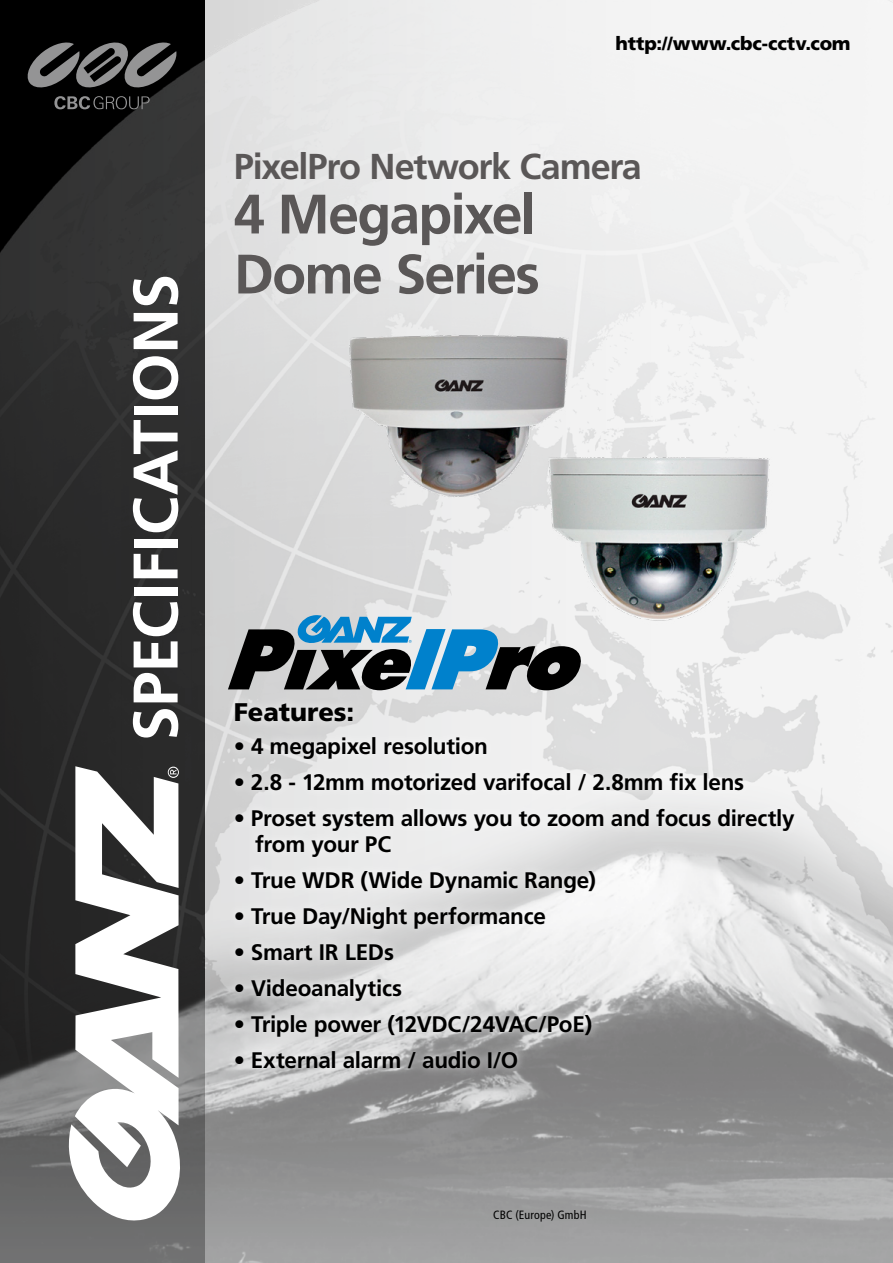
<style>
.page{position:relative;width:893px;height:1263px;background:#fff}
.page>*{position:absolute;margin:0;border:0;box-sizing:border-box;transform-origin:0 0}
.t1{font:700 63px "Frutiger LT Pro";letter-spacing:-.005em;color:#fff}
.t2{font:700 55.5px/60px "Frutiger LT Pro";letter-spacing:-.035em;color:#5a5757}
.t3{font:700 36px "Frutiger LT Pro";letter-spacing:-.03em;color:#5a5757}
.t4{font:900 25.5px "Frutiger LT Pro";letter-spacing:-.005em;color:#000}
.t5{font:700 22.5px/25.5px "Frutiger LT Pro";letter-spacing:-.015em;color:#000}
.t6{font:900 18.75px "Frutiger LT Pro";color:#000}
.t7{font:condensed 12px "Frutiger LT Pro";letter-spacing:.01em;color:#000}
</style>
<div class="page">
<img style="left:204px;top:0;width:689px;height:1263px">
<svg style="left:0;top:0;width:204px;height:1263px;background:#303030"></svg>
<div style="left:226px;top:693px;width:577px;height:384px;background:#fff;opacity:.75"></div>
<svg style="left:228px;top:615px;width:356px;height:75px;background:#607c8d"></svg>
<img style="left:332px;top:320px;width:256px;height:194px">
<img style="left:527px;top:433px;width:264px;height:210px">
<svg style="left:54px;top:96px;width:96px;height:13px"></svg>
<svg style="left:24px;top:40px;width:154px;height:50px;background:#424243"></svg>
<svg style="left:68px;top:766px;width:115px;height:460px"></svg>
<svg style="left:168px;top:767px;width:11px;height:11px"></svg>
<h1 class="t1" style="left:119px;top:741px;width:469px;rotate:-90deg">SPECIFICATIONS</h1>
<p class="t6" style="left:616px;top:32px;width:237px">http://www.cbc-cctv.com</p>
<h3 class="t3" style="left:234px;top:146px;width:409px">PixelPro Network Camera</h3>
<h2 class="t2" style="left:234px;top:184px;width:308px">4 Megapixel<br>Dome Series</h2>
<p class="t4" style="left:234px;top:696px;width:122px">Features:</p>
<p class="t5" style="left:234px;top:734px;width:256px">• 4 megapixel resolution</p>
<p class="t5" style="left:234px;top:770px;width:512px">• 2.8 - 12mm motorized varifocal / 2.8mm fix lens</p>
<p class="t5" style="left:255px;top:806px;width:541px;text-indent:-21px">• Proset system allows you to zoom and focus directly from your PC</p>
<p class="t5" style="left:234px;top:867px;width:364px">• True WDR (Wide Dynamic Range)</p>
<p class="t5" style="left:234px;top:903px;width:314px">• True Day/Night performance</p>
<p class="t5" style="left:234px;top:939px;width:162px">• Smart IR LEDs</p>
<p class="t5" style="left:234px;top:975px;width:170px">• Videoanalytics</p>
<p class="t5" style="left:234px;top:1011px;width:360px">• Triple power (12VDC/24VAC/PoE)</p>
<p class="t5" style="left:234px;top:1047px;width:286px">• External alarm / audio I/O</p>
<p class="t7" style="left:493px;top:1207px;width:95px">CBC (Europe) GmbH</p>
</div>
